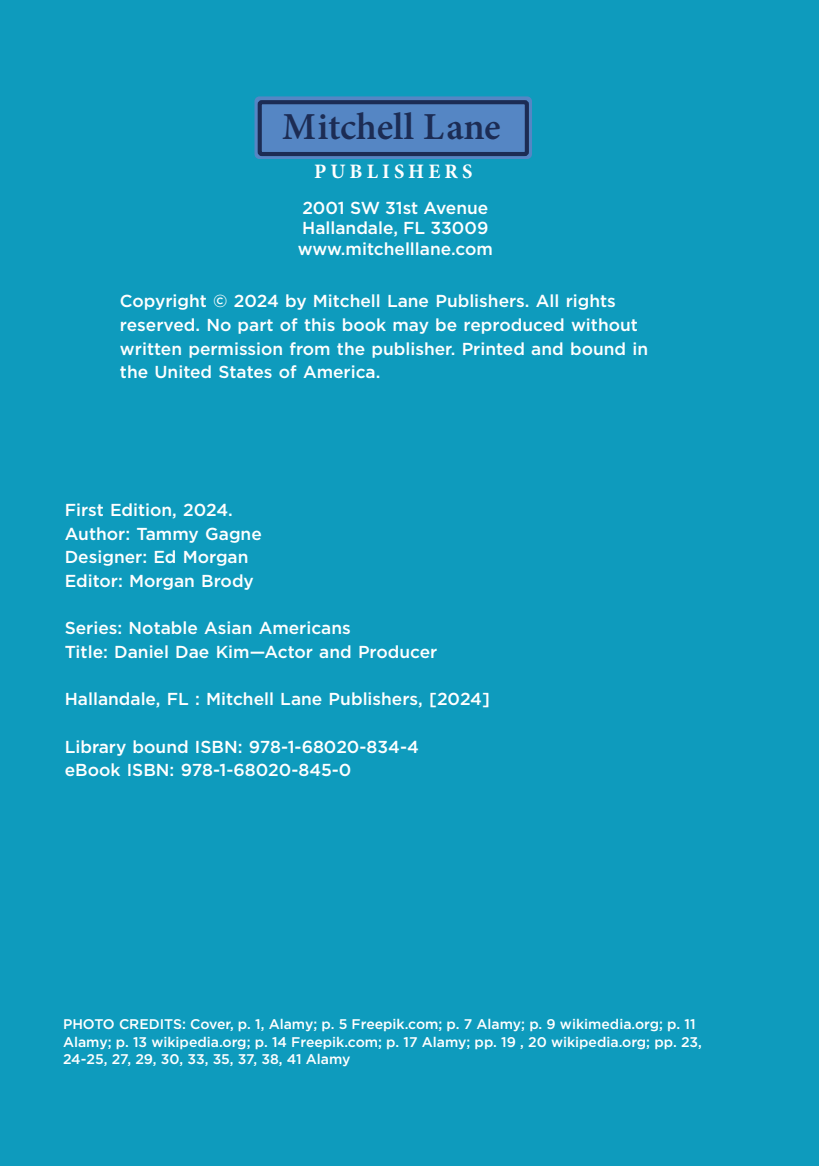
<style>
.page{position:relative;width:819px;height:1166px;background:#0e9bbd}
.page>*{position:absolute;margin:0;border:0;box-sizing:border-box;transform-origin:0 0}
.t1{font:600 38.15px "Minion Pro";letter-spacing:-.005em;color:#1c2c54}
.t2{font:700 20.47px "Minion Pro";letter-spacing:.2em;color:#fff}
.t3{font:500 17.32px/23.6px "Gotham";color:#fff}
.t4{font:500 14px/17.5px "Gotham";color:#fff}
</style>
<div class="page">
<div style="left:255px;top:96px;width:277px;height:63px;background:#5586c4;border-radius:5px"></div>
<div style="left:258px;top:100px;width:271px;height:56px;border:4px solid #1c2c54;border-radius:2px"></div>
<h1 class="t1" style="left:282px;top:100px;width:220px">Mitchell Lane</h1>
<p class="t2" style="left:314px;top:157px;width:160px">PUBLISHERS</p>
<p class="t3" style="left:298px;top:197px;width:197px;line-height:20.5px">2001 SW 31st Avenue<br>Hallandale, FL 33009 www.mitchelllane.com</p>
<p class="t3" style="left:120px;top:289px;width:530px">Copyright © 2024 by Mitchell Lane Publishers. All rights reserved. No part of this book may be reproduced without written permission from the publisher. Printed and bound in the United States of America.</p>
<p class="t3" style="left:65px;top:498px;width:199px">First Edition, 2024.<br>Author: Tammy Gagne<br>Designer: Ed Morgan<br>Editor: Morgan Brody</p>
<p class="t3" style="left:65px;top:616px;width:374px">Series: Notable Asian Americans<br>Title: Daniel Dae Kim—Actor and Producer</p>
<p class="t3" style="left:65px;top:687px;width:427px">Hallandale, FL : Mitchell Lane Publishers, [2024]</p>
<p class="t3" style="left:65px;top:734px;width:356px">Library bound ISBN: 978-1-68020-834-4 eBook ISBN: 978-1-68020-845-0</p>
<p class="t4" style="left:63px;top:1015px;width:641px">PHOTO CREDITS: Cover, p. 1, Alamy; p. 5 Freepik.com; p. 7 Alamy; p. 9 wikimedia.org; p. 11<br>Alamy; p. 13 wikipedia.org; p. 14 Freepik.com; p. 17 Alamy; pp. 19 , 20 wikipedia.org; pp. 23,<br>24-25, 27, 29, 30, 33, 35, 37, 38, 41 Alamy</p>
</div>
